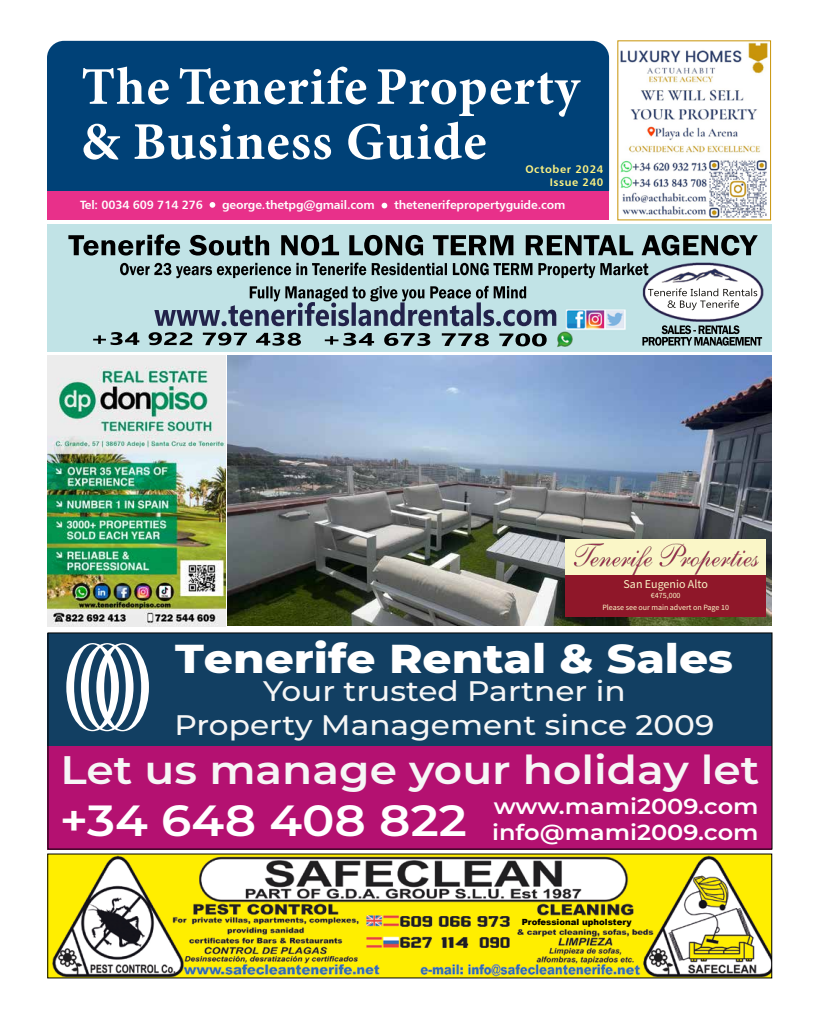
<style>
.page{position:relative;width:820px;height:1021px;background:#fff}
.page>*{position:absolute;margin:0;border:0;box-sizing:border-box;transform-origin:0 0}
.t1{font:700 53px/55px "Minion Pro";letter-spacing:.02em;color:#fff}
.t2{font:800 41.1px "Montserrat";color:#fff;scale:1.1 1}
.t3{font:600 39.8px "Montserrat";color:#f6f6f6;scale:1.1 1}
.t4{font:500 28.2px/33.9px "Montserrat";color:#f6f6f6;text-align:center;scale:1.1 1}
.t5{font:600 21.8px/26.2px "Montserrat";color:#fff;text-align:right;scale:1.1 1}
.t6{font:12px "Humanist 777 BT Bold B";letter-spacing:-.01em;color:#fff}
.t7{font:12px "Source Sans Variable";color:#faf6c7}
.t8{font:11px/13px "Humanist 777 BT Bold B";letter-spacing:.05em;color:#fff482;text-align:right}
.t9{font:900 8.5px "Arial";color:#000}
.t10{font:8px/11.6px "Source Sans Variable";color:#faf6c7;text-align:center}
</style>
<div class="page">
<img style="left:227px;top:356px;width:543px;height:269px">
<div style="left:48px;top:633px;width:723px;height:216px;background:#b41171"></div>
<div style="left:48px;top:633px;width:723px;height:112px;background:#123f62"></div>
<svg style="left:66px;top:643px;width:83px;height:88px"></svg>
<div style="left:47px;top:632px;width:725px;height:217px;border:1px solid #000"></div>
<div style="left:47px;top:41px;width:562px;height:150px;background:#004177"></div>
<div style="left:47px;top:191px;width:561px;height:29px;background:#e8308a"></div>
<img style="left:47px;top:224px;width:724px;height:127px">
<img style="left:47px;top:356px;width:179px;height:271px">
<svg style="left:209px;top:202px;width:6px;height:6px"></svg>
<svg style="left:381px;top:203px;width:6px;height:5px"></svg>
<img style="left:620px;top:42px;width:148px;height:176px">
<img style="left:49px;top:855px;width:721px;height:121px">
<div style="left:565px;top:575px;width:200px;height:41px;background:#8f1729"></div>
<img style="left:565px;top:539px;width:200px;height:36px">
<h1 class="t1" style="left:81px;top:59px;width:499px">The Tenerife Property &amp; Business Guide</h1>
<p class="t8" style="left:525px;top:162px;width:79px">October 2024<br>Issue 240</p>
<p class="t6" style="left:80px;top:197px;width:124px">Tel: 0034 609 714 276</p>
<p class="t6" style="left:222px;top:197px;width:154px">george.thetpg@gmail.com</p>
<p class="t6" style="left:394px;top:197px;width:173px">thetenerifepropertyguide.com</p>
<p class="t7" style="left:623px;top:577px;width:86px">San Eugenio Alto</p>
<p class="t10" style="left:602px;top:589px;width:128px">€475,000<br>Please see our main advert on Page 10</p>
<h2 class="t2" style="left:175px;top:628px;width:508px">Tenerife Rental &amp; Sales</h2>
<h3 class="t4" style="left:174px;top:673px;width:492px">Your trusted Partner in<br>Property Management since 2009</h3>
<h3 class="t3" style="left:60px;top:742px;width:636px">Let us manage your holiday let</h3>
<h3 class="t5" style="left:60px;top:792px;width:636px">www.mami2009.com<br><sup>+34</sup> <sup>648</sup> <sup>408</sup> <sup>822</sup> info@mami2009.com</h3>
<p class="t9" style="left:521px;top:915px;width:112px">Professional upholstery</p>
</div>
